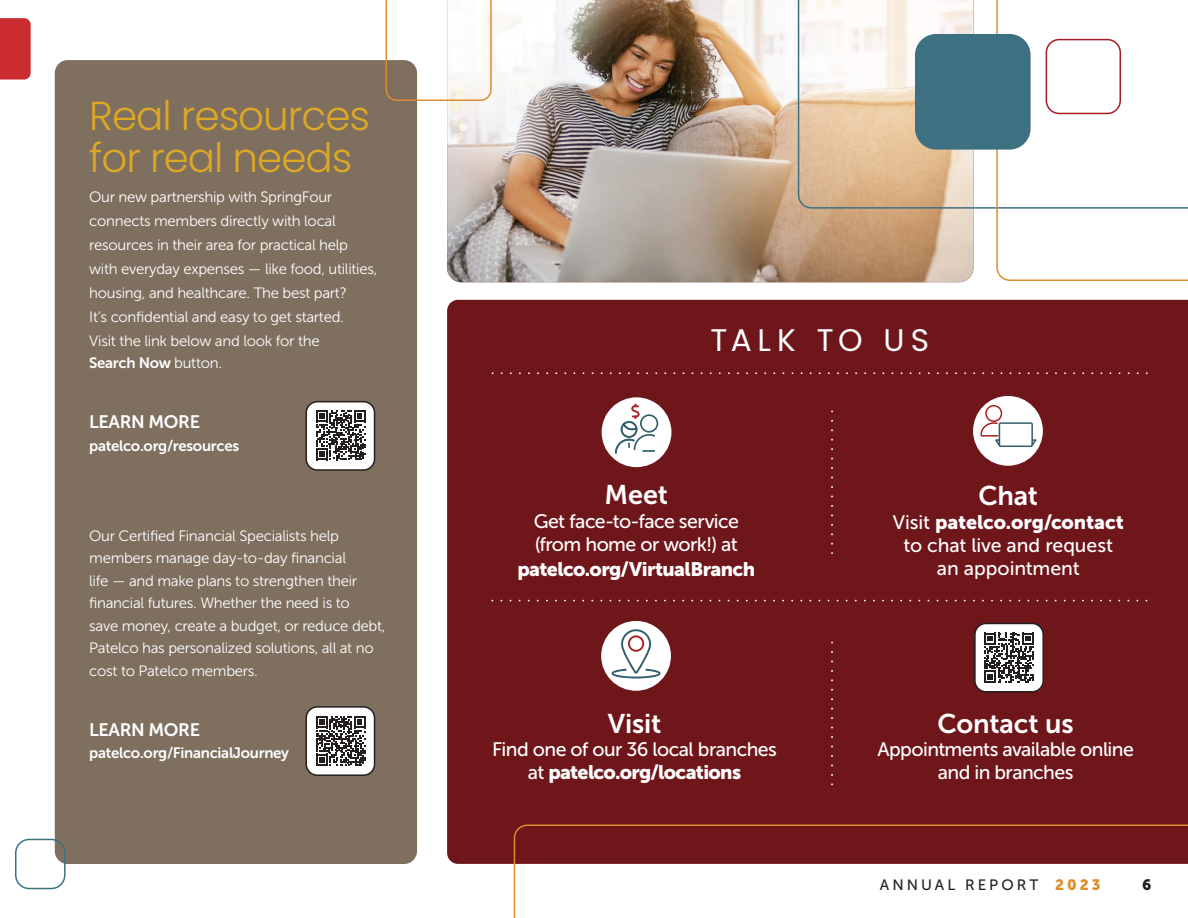
<style>
.page{position:relative;width:1188px;height:918px;background:#fff}
.page>*{position:absolute;margin:0;border:0;box-sizing:border-box;transform-origin:0 0}
.t1{font:300 40.5px/42px "Poppins";letter-spacing:-.025em;color:#dda825}
.t2{font:31.2px "Poppins";letter-spacing:.185em;color:#fff}
.t3{font:27px "Museo Sans 700";letter-spacing:-.005em;color:#fff}
.t4{font:19.5px/23.4px "Museo Sans 500";letter-spacing:-.025em;color:#fff}
.t5{font:19.5px "Museo Sans 900";letter-spacing:-.03em;color:#fff}
.t6{font:19.5px/23.4px "Museo Sans 500";letter-spacing:-.005em;color:#fff;text-align:center}
.t7{font:19.5px "Museo Sans 900";letter-spacing:-.005em;color:#fff}
.t8{font:18px "Museo Sans 700";letter-spacing:-.02em;color:#fff}
.t9{font:15px/24px "Museo Sans 300";letter-spacing:-.02em;color:#fff}
.t10{font:15px "Museo Sans 700";letter-spacing:-.02em;color:#fff}
.t11{font:15px "Museo Sans 500";letter-spacing:.205em;color:#231f20}
.t12{font:15px "Museo Sans 900";color:#231f20}
.s1{font-family:"Museo Sans 300"}
.s2{font-family:"Museo Sans 500"}
.s3{font-family:"Museo Sans 900";color:#df8d2e}
</style>
<div class="page">
<div style="left:447px;top:300px;width:741px;height:564px;background:#6f161a"></div>
<div style="left:602px;top:397px;width:69px;height:70px;background:#fff;border-radius:50%"></div>
<svg style="left:615px;top:404px;width:43px;height:50px"></svg>
<div style="left:601px;top:621px;width:70px;height:70px;background:#fff;border-radius:50%"></div>
<svg style="left:612px;top:629px;width:49px;height:50px"></svg>
<svg style="left:831px;top:421px;width:2px;height:133px"></svg>
<svg style="left:831px;top:652px;width:2px;height:133px"></svg>
<svg style="left:501px;top:600px;width:646px;height:2px"></svg>
<img style="left:447px;top:0;width:526px;height:282px">
<svg style="left:0;top:18px;width:31px;height:62px;background:#cc3236"></svg>
<div style="left:55px;top:60px;width:362px;height:804px;background:#7e6f5f;border-radius:13px"></div>
<svg style="left:514px;top:825px;width:674px;height:93px"></svg>
<div style="left:15px;top:839px;width:51px;height:50px;border:2px solid #3d7181;border-radius:13px"></div>
<svg style="left:798px;top:0;width:198px;height:209px"></svg>
<svg style="left:996px;top:0;width:192px;height:281px"></svg>
<svg style="left:502px;top:372px;width:646px;height:2px"></svg>
<div style="left:1046px;top:39px;width:75px;height:75px;border:2px solid #a71c22;border-radius:13px"></div>
<div style="left:915px;top:34px;width:116px;height:116px;background:#3d7181;border-radius:21px"></div>
<svg style="left:386px;top:0;width:106px;height:101px"></svg>
<div style="left:306px;top:402px;width:69px;height:68px;background:#fff;border-radius:11px"></div>
<div style="left:305px;top:401px;width:70px;height:70px;border:2px solid #231f20;border-radius:11px"></div>
<div style="left:306px;top:707px;width:69px;height:68px;background:#fff;border-radius:11px"></div>
<div style="left:305px;top:706px;width:70px;height:70px;border:2px solid #231f20;border-radius:11px"></div>
<svg style="left:316px;top:410px;width:50px;height:50px"></svg>
<svg style="left:316px;top:716px;width:50px;height:50px"></svg>
<div style="left:975px;top:623px;width:68px;height:69px;background:#fff;border-radius:11px"></div>
<div style="left:974px;top:623px;width:70px;height:70px;border:2px solid #231f20;border-radius:11px"></div>
<svg style="left:984px;top:633px;width:50px;height:50px"></svg>
<div style="left:973px;top:396px;width:70px;height:70px;background:#fff;border-radius:50%"></div>
<svg style="left:980px;top:404px;width:59px;height:44px"></svg>
<h1 class="t1" style="left:89px;top:95px;width:282px">Real resources for real needs</h1>
<p class="t9" style="left:89px;top:185px;width:290px">Our new partnership with SpringFour connects members directly with local resources in their area for practical help with everyday expenses — like food, utilities, housing, and healthcare. The best part?<br>It’s confidential and easy to get started.<br>Visit the link below and look for the</p>
<p class="t10" style="left:89px;top:355px;width:134px">Search Now <span class="s1">button.</span></p>
<p class="t8" style="left:89px;top:412px;width:112px">LEARN MORE</p>
<p class="t10" style="left:89px;top:437px;width:151px">patelco.org/resources</p>
<p class="t9" style="left:89px;top:525px;width:298px;line-height:22.5px">Our Certified Financial Specialists help members manage day-to-day financial<br>life — and make plans to strengthen their financial futures. Whether the need is to<br>save money, create a budget, or reduce debt, Patelco has personalized solutions, all at no cost to Patelco members.</p>
<p class="t8" style="left:89px;top:720px;width:112px">LEARN MORE</p>
<p class="t10" style="left:89px;top:745px;width:201px">patelco.org/FinancialJourney</p>
<h2 class="t2" style="left:710px;top:322px;width:220px">TALK TO US</h2>
<h3 class="t3" style="left:605px;top:480px;width:65px">Meet</h3>
<h3 class="t4" style="left:534px;top:509px;width:207px">Get face-to-face service (from home or work!) at</h3>
<h3 class="t5" style="left:517px;top:558px;width:239px">patelco.org/VirtualBranch</h3>
<h3 class="t3" style="left:608px;top:708px;width:55px">Visit</h3>
<h3 class="t4" style="left:492px;top:738px;width:286px">Find one of our 36 local branches</h3>
<h3 class="t5" style="left:528px;top:762px;width:215px"><span class="s2">at</span> patelco.org/locations</h3>
<h3 class="t3" style="left:979px;top:481px;width:61px">Chat</h3>
<h3 class="t7" style="left:893px;top:511px;width:233px"><span class="s2">Visit</span> patelco.org/contact</h3>
<h3 class="t6" style="left:904px;top:534px;width:211px">to chat live and request an appointment</h3>
<h3 class="t3" style="left:938px;top:708px;width:138px">Contact us</h3>
<h3 class="t4" style="left:877px;top:738px;width:258px;text-align:center">Appointments available online and in branches</h3>
<p class="t11" style="left:880px;top:877px;width:222px">ANNUAL REPORT <span class="s3">2023</span></p>
<p class="t12" style="left:1142px;top:876px;width:11px">6</p>
</div>
